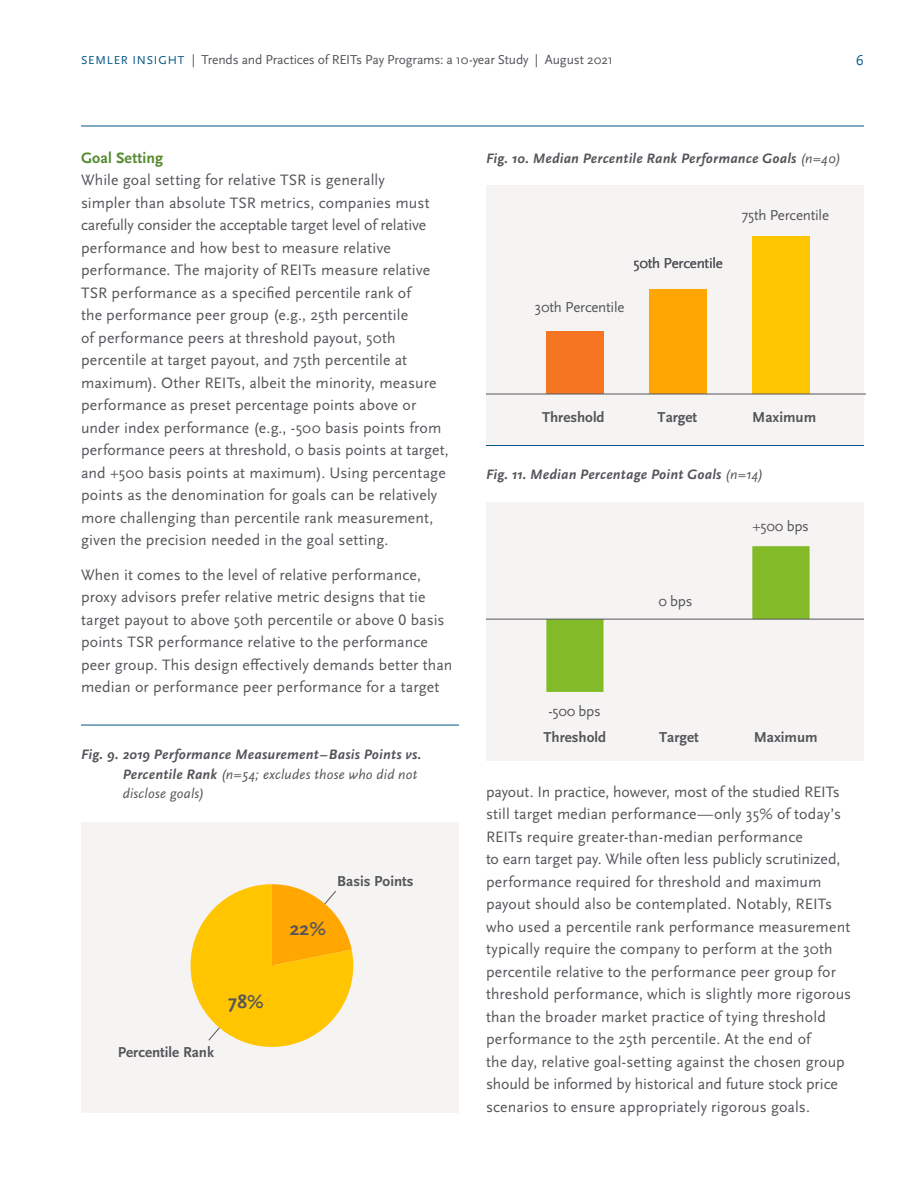
<style>
.page{position:relative;width:918px;height:1188px;background:#fff}
.page>*{position:absolute;margin:0;border:0;box-sizing:border-box;transform-origin:0 0}
.t1{font:700 19.5px "Scala Sans Pro";color:#54555a}
.text____after_8pt{font:15.75px/22.5px "Scala Sans Pro";letter-spacing:.01em;color:#54555a}
.text____after_8pt-2{font:700 15.75px "Scala Sans Pro";letter-spacing:.01em;color:#548a2e}
.t2{font:700 15px/25.8px "Scala Sans Pro";color:#54555a;text-align:center}
.t3{font:15px "Scala Sans Pro";letter-spacing:-.015em;color:#54555a}
.t4{font:15px "Scala Sans Pro";color:#005587}
.text____after_8pt-3{font:italic 700 14.25px/19.5px "Scala Sans Pro";letter-spacing:.015em;color:#54555a}
.running-head{font:13.5px "Scala Sans Pro";letter-spacing:-.015em;color:#54555a}
.s1{font-size:12px;color:#005587}
.s2{font-weight:400}
</style>
<div class="page">
<hr style="left:81px;top:126px;width:783px;height:1px;background:#005587">
<div style="left:81px;top:822px;width:378px;height:291px;background:#f6f3f3"></div>
<svg style="left:190px;top:884px;width:164px;height:163px"></svg>
<hr style="left:81px;top:725px;width:378px;height:1px;background:#005587">
<div style="left:486px;top:186px;width:378px;height:259px;background:#f6f3f3"></div>
<div style="left:752px;top:237px;width:58px;height:157px;background:#ffc500"></div>
<div style="left:649px;top:289px;width:58px;height:105px;background:#ffa700"></div>
<div style="left:546px;top:331px;width:58px;height:63px;background:#f57523"></div>
<hr style="left:486px;top:394px;width:379px;height:1px;background:#54555a">
<div style="left:486px;top:502px;width:378px;height:259px;background:#f6f3f3"></div>
<svg style="left:546px;top:546px;width:264px;height:146px"></svg>
<hr style="left:486px;top:619px;width:378px;height:1px;background:#54555a">
<hr style="left:486px;top:445px;width:378px;height:1px;background:#005587">
<p class="running-head" style="left:81px;top:52px;width:533px"><span class="s1">SEMLER INSIGHT</span> | Trends and Practices of REITs Pay Programs: a 10-year Study | August 2021</p>
<p class="t4" style="left:856px;top:51px;width:10px">6</p>
<p class="text____after_8pt-2" style="left:81px;top:148px;width:84px">Goal Setting</p>
<p class="text____after_8pt" style="left:81px;top:169px;width:369px">While goal setting for relative TSR is generally<br>simpler than absolute TSR metrics, companies must carefully consider the acceptable target level of relative performance and how best to measure relative performance. The majority of REITs measure relative TSR performance as a specified percentile rank of<br>the performance peer group (e.g., 25th percentile<br>of performance peers at threshold payout, 50th percentile at target payout, and 75th percentile at maximum). Other REITs, albeit the minority, measure performance as preset percentage points above or under index performance (e.g., -500 basis points from performance peers at threshold, 0 basis points at target, and +500 basis points at maximum). Using percentage points as the denomination for goals can be relatively more challenging than percentile rank measurement, given the precision needed in the goal setting.</p>
<p class="text____after_8pt" style="left:81px;top:563px;width:373px">When it comes to the level of relative performance, proxy advisors prefer relative metric designs that tie target payout to above 50th percentile or above 0 basis points TSR performance relative to the performance peer group. This design effectively demands better than median or performance peer performance for a target</p>
<p class="text____after_8pt-3" style="left:123px;top:745px;width:300px;text-indent:-42px">Fig. 9. 2019 Performance Measurement–Basis Points vs.<br>Percentile Rank <span class="s2">(n=54; excludes those who did not disclose goals)</span></p>
<p class="t2" style="left:118px;top:1039px;width:98px">Percentile Rank</p>
<p class="t1" style="left:228px;top:990px;width:37px">78%</p>
<p class="t2" style="left:337px;top:869px;width:78px">Basis Points</p>
<p class="t1" style="left:290px;top:917px;width:38px">22%</p>
<p class="text____after_8pt-3" style="left:486px;top:148px;width:357px">Fig. 10. Median Percentile Rank Performance Goals <span class="s2">(n=40)</span></p>
<p class="t3" style="left:634px;top:254px;width:91px">50th Percentile</p>
<p class="t3" style="left:535px;top:298px;width:91px">30th Percentile</p>
<p class="t3" style="left:741px;top:206px;width:89px">75th Percentile</p>
<p class="t2" style="left:542px;top:404px;width:64px">Threshold</p>
<p class="t2" style="left:658px;top:404px;width:41px">Target</p>
<p class="t2" style="left:752px;top:404px;width:66px">Maximum</p>
<p class="text____after_8pt-3" style="left:486px;top:465px;width:279px">Fig. 11. Median Percentage Point Goals <span class="s2">(n=14)</span></p>
<p class="t2" style="left:544px;top:699px;width:64px"><span class="s2">-500 bps<br></span>Threshold</p>
<p class="t3" style="left:658px;top:593px;width:36px">0 bps</p>
<p class="t3" style="left:753px;top:517px;width:58px">+500 bps</p>
<p class="t2" style="left:659px;top:725px;width:41px">Target</p>
<p class="t2" style="left:754px;top:725px;width:66px">Maximum</p>
<p class="text____after_8pt" style="left:486px;top:781px;width:367px">payout. In practice, however, most of the studied REITs still target median performance—only 35% of today’s REITs require greater-than-median performance<br>to earn target pay. While often less publicly scrutinized, performance required for threshold and maximum payout should also be contemplated. Notably, REITs who used a percentile rank performance measurement typically require the company to perform at the 30th percentile relative to the performance peer group for threshold performance, which is slightly more rigorous than the broader market practice of tying threshold performance to the 25th percentile. At the end of<br>the day, relative goal-setting against the chosen group should be informed by historical and future stock price scenarios to ensure appropriately rigorous goals.</p>
</div>
